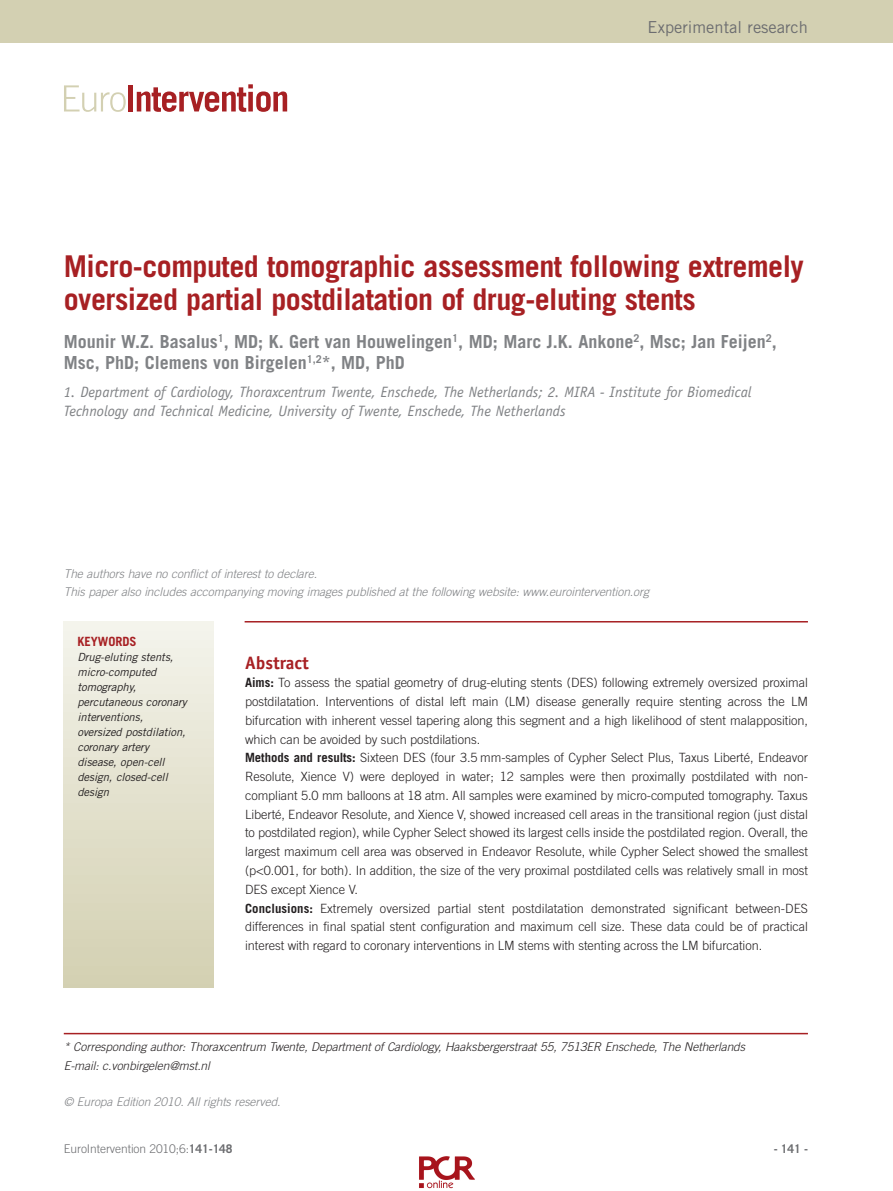
<style>
.page{position:relative;width:893px;height:1191px;background:#fff}
.page>*{position:absolute;margin:0;border:0;box-sizing:border-box;transform-origin:0 0}
.t1{font:700 30px/33px "Trade Gothic LT Std";letter-spacing:-.015em;color:#a72023}
.t2{font:700 18px/21px "Trade Gothic LT Std";color:#808285}
.t3{font:700 18px "Officina Sans Std";color:#a72023}
.t4{font:16.5px "Trade Gothic LT Std";color:#6c6d70}
.t5{font:italic 15px/19.5px "Officina Sans Std";color:#808285}
.t6{font:300 12.75px/18.8px "Trade Gothic LT Std";letter-spacing:-.005em;color:#231f20}
.t7{font:700 12.75px "Trade Gothic LT Std";letter-spacing:-.005em;color:#a72023}
.t8{font:italic 300 12px/18.8px "Trade Gothic LT Std";letter-spacing:-.005em;color:#808285}
.t9{font:italic 300 12px/18.8px "Trade Gothic LT Std";letter-spacing:-.005em;color:#231f20}
.t10{font:300 12px "Trade Gothic LT Std";letter-spacing:-.005em;color:#6c6d70}
.t11{font:700 12px "Trade Gothic LT Std";color:#6c6d70}
.t12{font:italic 11.25px/15px "Trade Gothic LT Std";letter-spacing:-.005em;color:#231f20}
.s1{font-weight:700}
</style>
<div class="page">
<div style="left:0;top:0;width:893px;height:43px;background:#d3d0b2"></div>
<div style="left:64px;top:622px;width:150px;height:365px;background:linear-gradient(to bottom,#f4f3eb,#d3cfb0)"></div>
<hr style="left:245px;top:621px;width:563px;height:1px;background:#a72023">
<hr style="left:64px;top:1032px;width:744px;height:2px;background:#a72023">
<svg style="left:64px;top:85px;width:62px;height:27px"></svg>
<div style="left:128px;top:85px;width:5px;height:26px;background:#a72023"></div>
<svg style="left:137px;top:84px;width:150px;height:28px"></svg>
<img style="left:419px;top:1156px;width:56px;height:33px">
<p class="t4" style="left:648px;top:18px;width:162px">Experimental research</p>
<h1 class="t1" style="left:64px;top:252px;width:742px">Micro-computed tomographic assessment following extremely oversized partial postdilatation of drug-eluting stents</h1>
<h2 class="t2" style="left:64px;top:333px;width:714px">Mounir W.Z. Basalus<sup>1</sup>, MD; K. Gert van Houwelingen<sup>1</sup>, MD; Marc J.K. Ankone<sup>2</sup>, Msc; Jan Feijen<sup>2</sup>,<br>Msc, PhD; Clemens von Birgelen<sup>1,2</sup>*, MD, PhD</h2>
<p class="t5" style="left:64px;top:383px;width:689px">1. Department of Cardiology, Thoraxcentrum Twente, Enschede, The Netherlands; 2. MIRA - Institute for Biomedical<br>Technology and Technical Medicine, University of Twente, Enschede, The Netherlands</p>
<p class="t8" style="left:64px;top:565px;width:587px">The authors have no conflict of interest to declare.<br>This paper also includes accompanying moving images published at the following website: www.eurointervention.org</p>
<p class="t7" style="left:77px;top:637px;width:61px">KEYWORDS</p>
<p class="t12" style="left:77px;top:650px;width:111px">Drug-eluting stents, micro-computed tomography, percutaneous coronary interventions, oversized postdilation, coronary artery disease, open-cell design, closed-cell design</p>
<h2 class="t3" style="left:245px;top:655px;width:65px">Abstract</h2>
<p class="t6" style="left:245px;top:674px;width:564px"><span class="s1">Aims:</span> To assess the spatial geometry of drug-eluting stents (DES) following extremely oversized proximal postdilatation. Interventions of distal left main (LM) disease generally require stenting across the LM bifurcation with inherent vessel tapering along this segment and a high likelihood of stent malapposition, which can be avoided by such postdilations.<br><span class="s1">Methods and results:</span> Sixteen DES (four 3.5 mm-samples of Cypher Select Plus, Taxus Liberté, Endeavor Resolute, Xience V) were deployed in water; 12 samples were then proximally postdilated with non&shy;compliant 5.0 mm balloons at 18 atm. All samples were examined by micro-computed tomography. Taxus Liberté, Endeavor Resolute, and Xience V, showed increased cell areas in the transitional region (just distal to postdilated region), while Cypher Select showed its largest cells inside the postdilated region. Overall, the largest maximum cell area was observed in Endeavor Resolute, while Cypher Select showed the smallest (p&lt;0.001, for both). In addition, the size of the very proximal postdilated cells was relatively small in most DES except Xience V.<br><span class="s1">Conclusions:</span> Extremely oversized partial stent postdilatation demonstrated significant between-DES differences in final spatial stent configuration and maximum cell size. These data could be of practical interest with regard to coronary interventions in LM stems with stenting across the LM bifurcation.</p>
<p class="t9" style="left:64px;top:1038px;width:683px">* Corresponding author: Thoraxcentrum Twente, Department of Cardiology, Haaksbergerstraat 55, 7513ER Enschede, The Netherlands<br>E-mail: c.vonbirgelen@mst.nl</p>
<p class="t8" style="left:64px;top:1093px;width:218px">© Europa Edition 2010. All rights reserved.</p>
<p class="t10" style="left:64px;top:1144px;width:170px">EuroIntervention 2010;6:<span class="s1">141-148</span></p>
<p class="t11" style="left:774px;top:1144px;width:36px">- 141 -</p>
</div>
